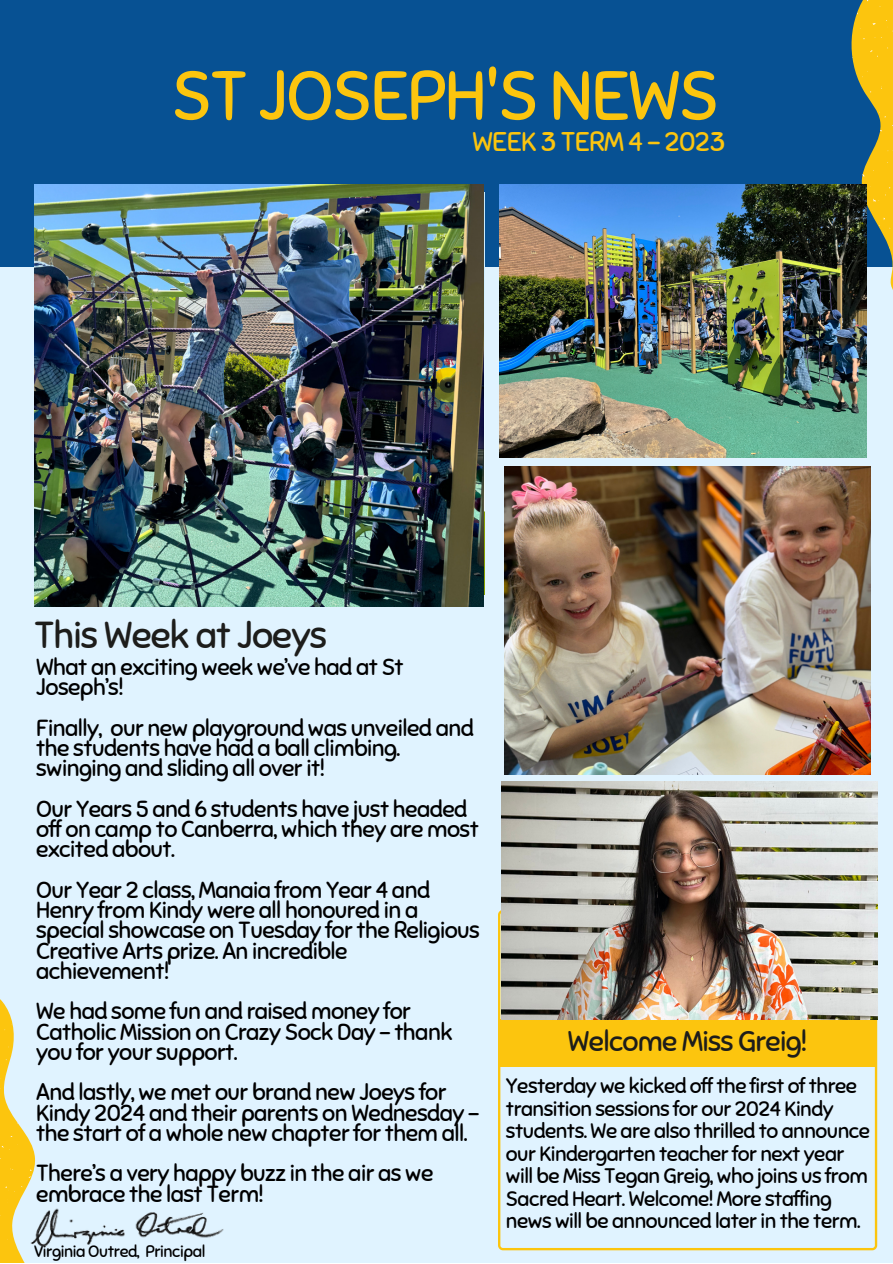
<style>
.page{position:relative;width:893px;height:1264px;background:#fff}
.page>*{position:absolute;margin:0;border:0;box-sizing:border-box;transform-origin:0 0}
.t1{font:69px "Sniglet";letter-spacing:-.025em;color:#fcc50e}
.t2{font:37.5px "Sniglet";letter-spacing:-.025em;color:#1d1d1b}
.t3{font:28.5px "Sniglet";letter-spacing:-.025em;color:#1d1d1b}
.t4{font:27px "Sniglet";letter-spacing:-.025em;color:#fcc50e}
.t5{font:23.25px/20.2px "Sniglet";letter-spacing:-.025em;color:#000}
.t6{font:21px/22.5px "Sniglet";letter-spacing:-.025em;color:#000}
.t7{font:16.5px "Sniglet";letter-spacing:-.025em;color:#000}
</style>
<div class="page">
<div style="left:0;top:0;width:892px;height:1262px;background:#e0f3ff"></div>
<div style="left:0;top:0;width:892px;height:267px;background:#075193"></div>
<svg style="left:817px;top:0;width:76px;height:333px"></svg>
<svg style="left:0;top:999px;width:36px;height:263px"></svg>
<svg style="left:498px;top:909px;width:379px;height:341px"></svg>
<div style="left:500px;top:1019px;width:375px;height:47px;background:#fcc50e"></div>
<img style="left:17px;top:1189px;width:207px;height:66px">
<img style="left:502px;top:781px;width:375px;height:238px">
<img style="left:34px;top:185px;width:450px;height:421px">
<img style="left:504px;top:466px;width:366px;height:308px">
<img style="left:500px;top:185px;width:366px;height:273px">
<p class="t1" style="left:172px;top:54px;width:548px">ST JOSEPH'S NEWS</p>
<p class="t4" style="left:472px;top:125px;width:254px">WEEK 3 TERM 4 - 2023</p>
<p class="t2" style="left:34px;top:612px;width:294px">This Week at Joeys</p>
<p class="t5" style="left:36px;top:657px;width:369px">What an exciting week we’ve had at St<br>Joseph’s!</p>
<p class="t5" style="left:36px;top:718px;width:439px">Finally, our new playground was unveiled and the students have had a ball climbing. swinging and sliding all over it!</p>
<p class="t5" style="left:36px;top:799px;width:444px">Our Years 5 and 6 students have just headed off on camp to Canberra, which they are most excited about.</p>
<p class="t5" style="left:36px;top:880px;width:445px">Our Year 2 class, Manaia from Year 4 and Henry from Kindy were all honoured in a special showcase on Tuesday for the Religious Creative Arts prize. An incredible achievement!</p>
<p class="t5" style="left:36px;top:1001px;width:418px">We had some fun and raised money for<br>Catholic Mission on Crazy Sock Day - thank you for your support.</p>
<p class="t5" style="left:36px;top:1082px;width:444px">And lastly, we met our brand new Joeys for<br>Kindy 2024 and their parents on Wednesday - the start of a whole new chapter for them all.</p>
<p class="t5" style="left:36px;top:1163px;width:399px">There’s a very happy buzz in the air as we embrace the last Term!</p>
<p class="t7" style="left:34px;top:1241px;width:173px">Virginia Outred, Principal</p>
<p class="t3" style="left:568px;top:1023px;width:241px">Welcome Miss Greig!</p>
<p class="t6" style="left:506px;top:1075px;width:365px">Yesterday we kicked off the first of three transition sessions for our 2024 Kindy students. We are also thrilled to announce our Kindergarten teacher for next year will be Miss Tegan Greig, who joins us from Sacred Heart. Welcome! More staffing news will be announced later in the term.</p>
</div>
